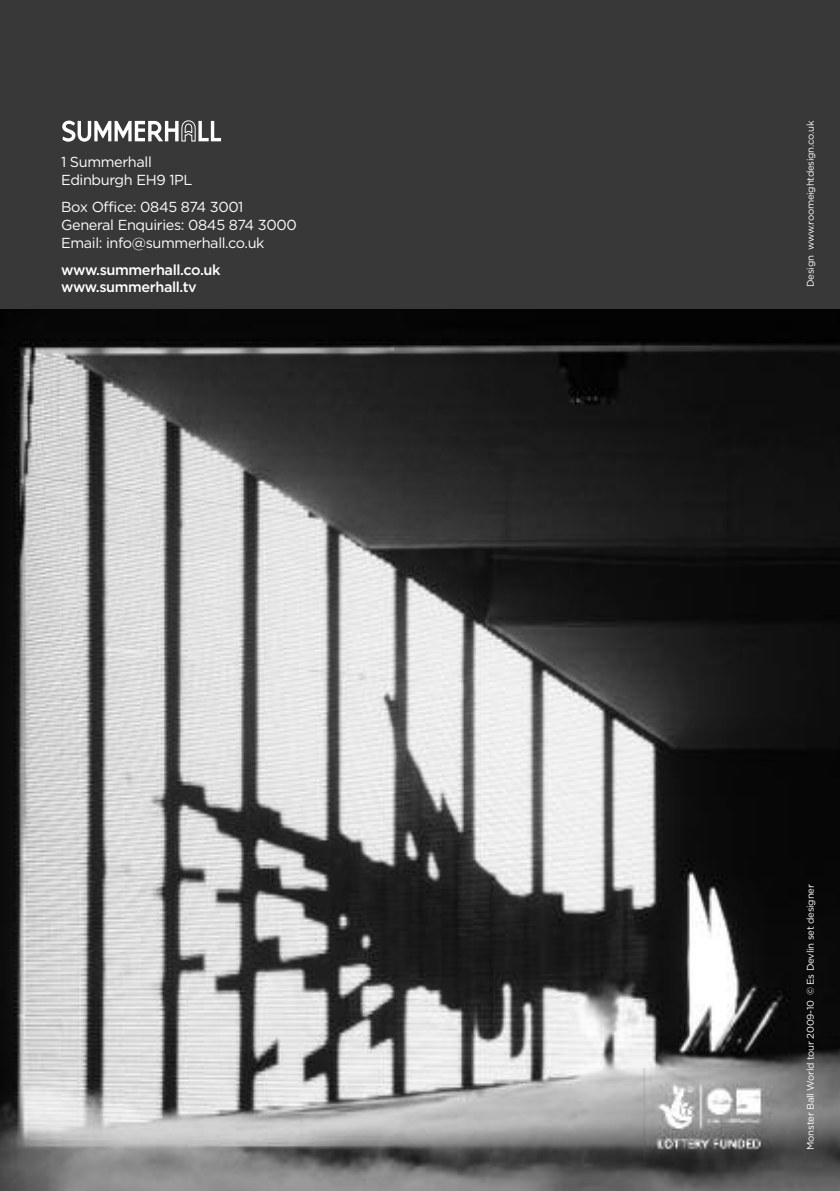
<style>
.page{position:relative;width:840px;height:1191px;background:#fff}
.page>*{position:absolute;margin:0;border:0;box-sizing:border-box;transform-origin:0 0}
.t1{font:14.4px/17.8px "Gotham";letter-spacing:-.025em;color:#fff}
.t2{font:500 14.4px/17.4px "Gotham";letter-spacing:-.025em;color:#fff}
.t3{font:9.6px "Gotham";letter-spacing:-.025em;color:#fff}
</style>
<div class="page">
<div style="left:0;top:0;width:839px;height:310px;background:#383838"></div>
<img style="left:0;top:309px;width:839px;height:882px">
<svg style="left:62px;top:120px;width:159px;height:22px"></svg>
<img style="left:643px;top:1068px;width:133px;height:96px">
<p class="t1" style="left:61px;top:153px;width:133px">1 Summerhall<br>Edinburgh EH9 1PL</p>
<p class="t1" style="left:61px;top:198px;width:237px">Box Office: 0845 874 3001<br>General Enquiries: 0845 874 3000<br>Email: info@summerhall.co.uk</p>
<p class="t2" style="left:61px;top:261px;width:161px">www.summerhall.co.uk www.summerhall.tv</p>
<p class="t3" style="left:804px;top:287px;width:168px;rotate:-90deg">Design www.roomeightdesign.co.uk</p>
<p class="t3" style="left:804px;top:1149px;width:267px;rotate:-90deg">Monster Ball World tour 2009-10 © Es Devlin set designer</p>
</div>
